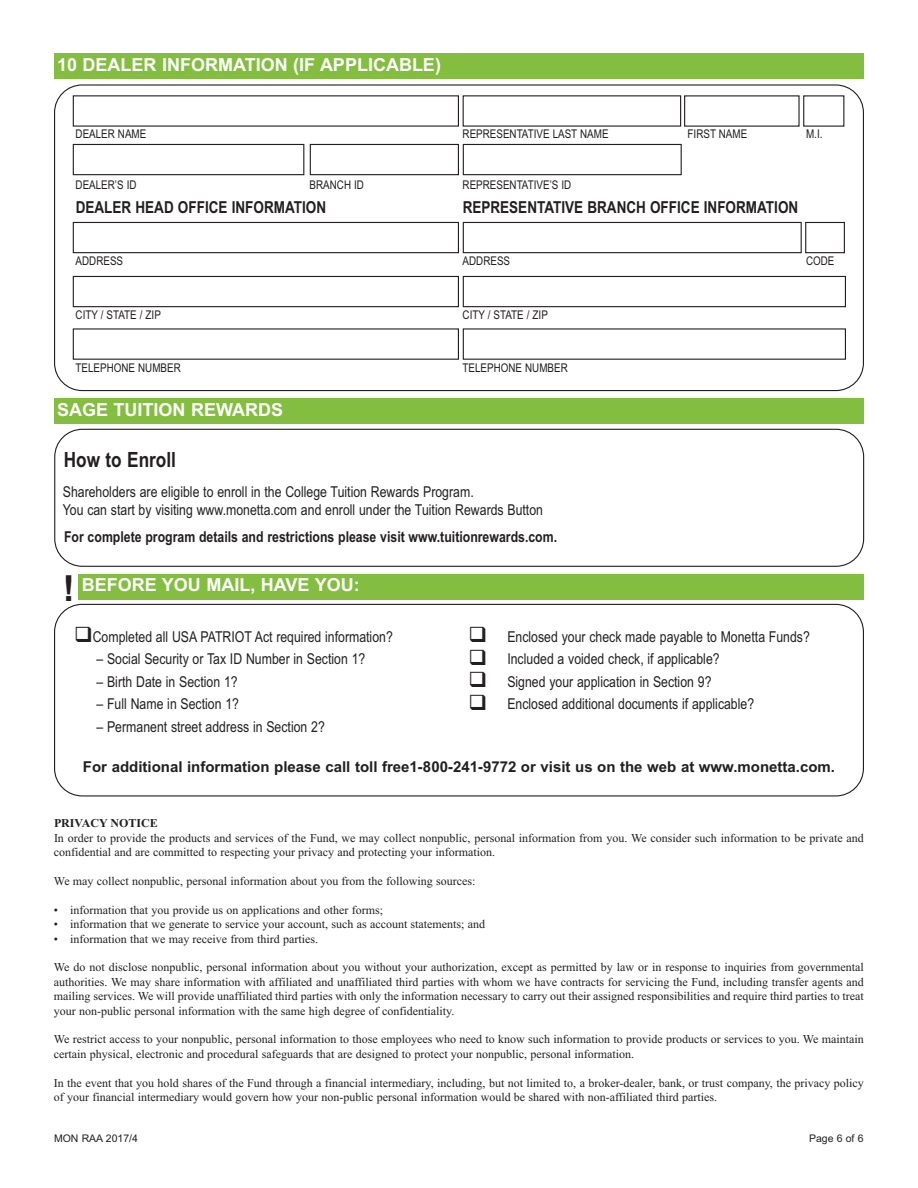
<style>
.page{position:relative;width:918px;height:1188px;background:#fff}
.page>*{position:absolute;margin:0;border:0;box-sizing:border-box;transform-origin:0 0}
.t1{font:700 36px "Arial";color:#231f20}
.t2{font:700 21px "Arial Narrow";color:#231f20}
.t3{font:700 18px "Arial";color:#fff}
.t4{font:700 16.5px "Arial Narrow";color:#231f20}
.t5{font:15px/18px "Arial Narrow";color:#231f20}
.t6{font:700 15px "Arial";color:#231f20}
.t7{font:700 15px "Arial Narrow";color:#231f20}
.t8{font:12px/14.4px "Times New Roman";color:#231f20}
.t9{font:12px "Arial Narrow";color:#231f20}
.t10{font:700 12px "Times New Roman";color:#231f20}
.t11{font:10.5px "Arial";color:#231f20}
</style>
<div class="page">
<div style="left:79px;top:574px;width:785px;height:25px;background:#83be40"></div>
<svg style="left:54px;top:604px;width:810px;height:192px"></svg>
<svg style="left:54px;top:429px;width:810px;height:138px"></svg>
<div style="left:54px;top:398px;width:810px;height:26px;background:#83be40"></div>
<div style="left:54px;top:54px;width:810px;height:25px;background:#83be40"></div>
<svg style="left:54px;top:84px;width:810px;height:307px"></svg>
<div style="left:73px;top:144px;width:231px;height:31px;border:1px solid #231f20"></div>
<div style="left:310px;top:144px;width:149px;height:31px;border:1px solid #231f20"></div>
<div style="left:463px;top:144px;width:219px;height:31px;border:1px solid #231f20"></div>
<div style="left:73px;top:222px;width:386px;height:31px;border:1px solid #231f20"></div>
<div style="left:463px;top:222px;width:339px;height:31px;border:1px solid #231f20"></div>
<div style="left:805px;top:222px;width:40px;height:31px;border:1px solid #231f20"></div>
<div style="left:73px;top:276px;width:386px;height:31px;border:1px solid #231f20"></div>
<div style="left:463px;top:276px;width:383px;height:31px;border:1px solid #231f20"></div>
<h3 class="t3" style="left:57px;top:54px;width:385px">10 DEALER INFORMATION (IF APPLICABLE)</h3>
<p class="t9" style="left:76px;top:127px;width:72px">DEALER NAME</p>
<p class="t9" style="left:463px;top:127px;width:148px">REPRESENTATIVE LAST NAME</p>
<p class="t9" style="left:688px;top:127px;width:61px">FIRST NAME</p>
<p class="t9" style="left:806px;top:127px;width:18px">M.I.</p>
<p class="t9" style="left:76px;top:177px;width:62px">DEALER’S ID</p>
<p class="t9" style="left:310px;top:177px;width:56px">BRANCH ID</p>
<p class="t9" style="left:463px;top:177px;width:110px">REPRESENTATIVE’S ID</p>
<h3 class="t4" style="left:76px;top:197px;width:252px">DEALER HEAD OFFICE INFORMATION</h3>
<h3 class="t4" style="left:463px;top:197px;width:337px">REPRESENTATIVE BRANCH OFFICE INFORMATION</h3>
<p class="t9" style="left:76px;top:254px;width:49px">ADDRESS</p>
<p class="t9" style="left:463px;top:254px;width:49px">ADDRESS</p>
<p class="t9" style="left:806px;top:254px;width:30px">CODE</p>
<p class="t9" style="left:76px;top:308px;width:87px">CITY / STATE / ZIP</p>
<p class="t9" style="left:463px;top:308px;width:87px">CITY / STATE / ZIP</p>
<p class="t9" style="left:76px;top:360px;width:107px">TELEPHONE NUMBER</p>
<p class="t9" style="left:463px;top:360px;width:107px">TELEPHONE NUMBER</p>
<h3 class="t3" style="left:57px;top:399px;width:228px">SAGE TUITION REWARDS</h3>
<h2 class="t2" style="left:64px;top:448px;width:114px">How to Enroll</h2>
<p class="t5" style="left:63px;top:483px;width:482px">Shareholders are eligible to enroll in the College Tuition Rewards Program.<br>You can start by visiting www.monetta.com and enroll under the Tuition Rewards Button</p>
<p class="t7" style="left:64px;top:528px;width:495px">For complete program details and restrictions please visit www.tuitionrewards.com.</p>
<h1 class="t1" style="left:63px;top:567px;width:13px">!</h1>
<h3 class="t3" style="left:82px;top:574px;width:280px">BEFORE YOU MAIL, HAVE YOU:</h3>
<p class="t5" style="left:74px;top:628px;width:320px">❑Completed all USA PATRIOT Act required information?</p>
<p class="t5" style="left:468px;top:628px;width:343px">❑ Enclosed your check made payable to Monetta Funds?</p>
<p class="t5" style="left:97px;top:650px;width:270px">– Social Security or Tax ID Number in Section 1?</p>
<p class="t5" style="left:468px;top:650px;width:253px">❑ Included a voided check, if applicable?</p>
<p class="t5" style="left:97px;top:673px;width:143px">– Birth Date in Section 1?</p>
<p class="t5" style="left:468px;top:673px;width:245px">❑ Signed your application in Section 9?</p>
<p class="t5" style="left:97px;top:695px;width:144px">– Full Name in Section 1?</p>
<p class="t5" style="left:468px;top:695px;width:287px">❑ Enclosed additional documents if applicable?</p>
<p class="t5" style="left:97px;top:718px;width:230px">– Permanent street address in Section 2?</p>
<p class="t6" style="left:83px;top:758px;width:754px">For additional information please call toll free1-800-241-9772 or visit us on the web at www.monetta.com.</p>
<p class="t10" style="left:54px;top:816px;width:105px">PRIVACY NOTICE</p>
<p class="t8" style="left:54px;top:830px;width:812px">In order to provide the products and services of the Fund, we may collect nonpublic, personal information from you. We consider such information to be private and confidential and are committed to respecting your privacy and protecting your information.</p>
<p class="t8" style="left:54px;top:874px;width:423px">We may collect nonpublic, personal information about you from the following sources:</p>
<p class="t8" style="left:54px;top:902px;width:331px">• information that you provide us on applications and other forms;</p>
<p class="t8" style="left:54px;top:917px;width:433px">• information that we generate to service your account, such as account statements; and</p>
<p class="t8" style="left:54px;top:931px;width:266px">• information that we may receive from third parties.</p>
<p class="t8" style="left:54px;top:960px;width:812px;text-align:justify">We do not disclose nonpublic, personal information about you without your authorization, except as permitted by law or in response to inquiries from governmental authorities. We may share information with affiliated and unaffiliated third parties with whom we have contracts for servicing the Fund, including transfer agents and mailing services. We will provide unaffiliated third parties with only the information necessary to carry out their assigned responsibilities and require third parties to treat your non-public personal information with the same high degree of confidentiality.</p>
<p class="t8" style="left:54px;top:1032px;width:812px">We restrict access to your nonpublic, personal information to those employees who need to know such information to provide products or services to you. We maintain certain physical, electronic and procedural safeguards that are designed to protect your nonpublic, personal information.</p>
<p class="t8" style="left:54px;top:1075px;width:812px">In the event that you hold shares of the Fund through a financial intermediary, including, but not limited to, a broker-dealer, bank, or trust company, the privacy policy of your financial intermediary would govern how your non-public personal information would be shared with non-affiliated third parties.</p>
<p class="t11" style="left:54px;top:1132px;width:86px">MON RAA 2017/4</p>
<p class="t11" style="left:809px;top:1132px;width:56px">Page 6 of 6</p>
</div>
